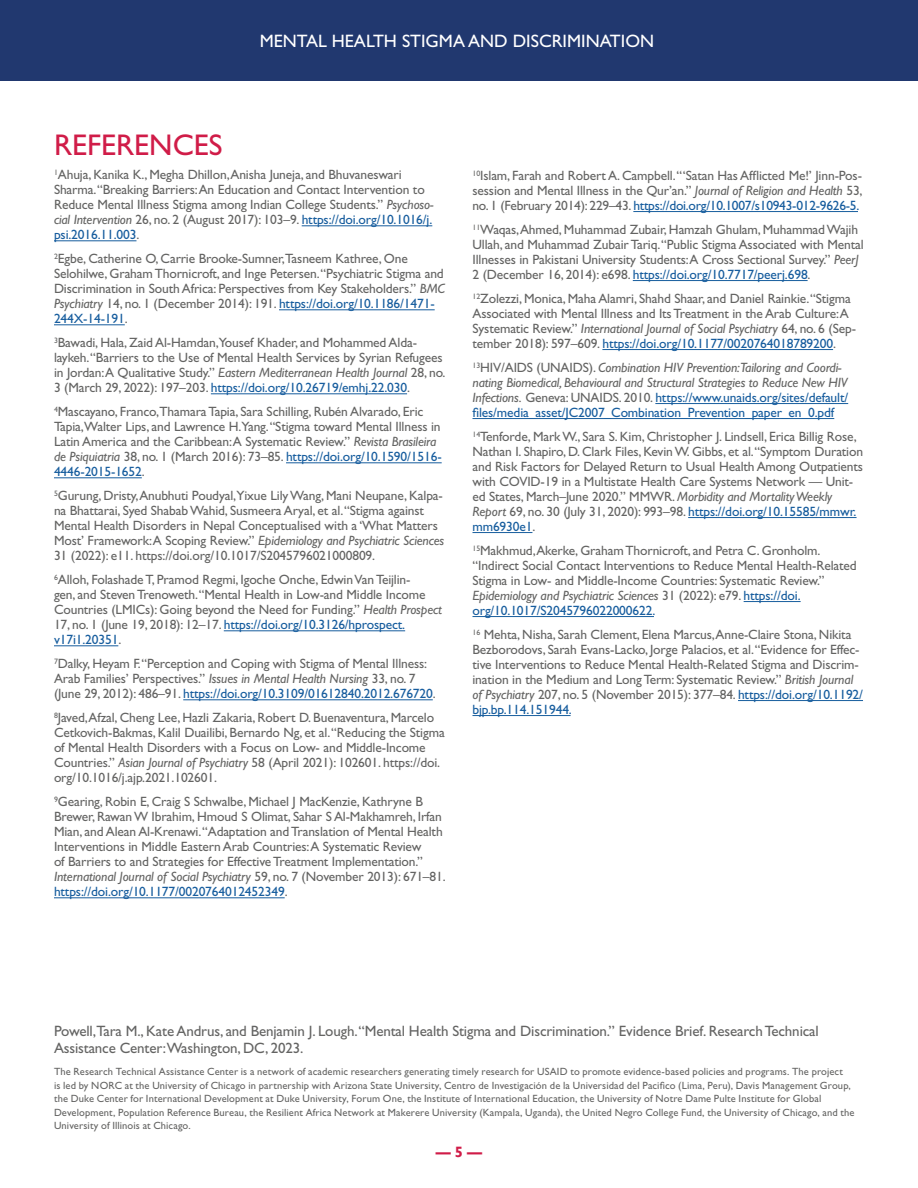
<style>
.page{position:relative;width:918px;height:1188px;background:#fff}
.page>*{position:absolute;margin:0;border:0;box-sizing:border-box;transform-origin:0 0}
.t1{font:30px "Gill Sans Std";color:#d01c48}
.t2{font:18px "Gill Sans Std";color:#fff}
.text{font:15px/16.5px "Gill Sans Std";letter-spacing:-.01em;color:#646463}
.t3{font:700 15px "Gill Sans";color:#d01c48}
.Reference-single_dig{font:13.5px/15px "Gill Sans Std";letter-spacing:-.01em;color:#646463}
.Reference-two-digit{font:13.5px/15px "Gill Sans Std";letter-spacing:-.01em;color:#646463}
.Reference-two-digit-2{font:italic 13.5px/15px "Gill Sans Std";letter-spacing:-.01em;color:#646463}
.disclaimer_text{font:10.5px/13.5px "Gill Sans Std";letter-spacing:.01em;color:#646463}
.s1{font-style:italic}
.s2{color:#175d9e}
.s3{font-style:normal}
.s4{font-style:normal;color:#175d9e}
</style>
<div class="page">
<hr style="left:302px;top:225px;width:130px;height:1px;background:#175d9e">
<hr style="left:54px;top:240px;width:82px;height:1px;background:#175d9e">
<hr style="left:279px;top:309px;width:156px;height:1px;background:#175d9e">
<hr style="left:54px;top:324px;width:71px;height:1px;background:#175d9e">
<hr style="left:211px;top:393px;width:196px;height:1px;background:#175d9e">
<hr style="left:286px;top:462px;width:156px;height:1px;background:#175d9e">
<hr style="left:54px;top:477px;width:88px;height:1px;background:#175d9e">
<hr style="left:224px;top:630px;width:181px;height:1px;background:#175d9e">
<hr style="left:54px;top:645px;width:64px;height:1px;background:#175d9e">
<hr style="left:183px;top:699px;width:250px;height:1px;background:#175d9e">
<hr style="left:54px;top:897px;width:231px;height:1px;background:#175d9e">
<hr style="left:633px;top:211px;width:225px;height:1px;background:#175d9e">
<hr style="left:633px;top:280px;width:175px;height:1px;background:#175d9e">
<hr style="left:602px;top:349px;width:231px;height:1px;background:#175d9e">
<hr style="left:655px;top:403px;width:193px;height:1px;background:#175d9e">
<hr style="left:472px;top:418px;width:362px;height:1px;background:#175d9e">
<hr style="left:688px;top:517px;width:169px;height:1px;background:#175d9e">
<hr style="left:472px;top:532px;width:60px;height:1px;background:#175d9e">
<hr style="left:744px;top:601px;width:57px;height:1px;background:#175d9e">
<hr style="left:472px;top:616px;width:182px;height:1px;background:#175d9e">
<hr style="left:738px;top:700px;width:125px;height:1px;background:#175d9e">
<hr style="left:472px;top:715px;width:99px;height:1px;background:#175d9e">
<div style="left:0;top:0;width:918px;height:81px;background:#21386f"></div>
<h2 class="t2" style="left:260px;top:30px;width:396px">MENTAL HEALTH STIGMA AND DISCRIMINATION</h2>
<h2 class="t1" style="left:54px;top:128px;width:170px">REFERENCES</h2>
<p class="Reference-single_dig" style="left:54px;top:167px;width:381px"><sup>1</sup>Ahuja, Kanika K., Megha Dhillon,Anisha Juneja, and Bhuvaneswari Sharma.“Breaking Barriers:An Education and Contact Intervention to Reduce Mental Illness Stigma among Indian College Students.” <span class="s1">Psychoso&shy;cial Intervention</span> 26, no. 2 (August 2017): 103–9. <span class="s2">https://doi.org/10.1016/j. psi.2016.11.003</span>.</p>
<p class="Reference-single_dig" style="left:54px;top:251px;width:392px"><sup>2</sup>Egbe, Catherine O, Carrie Brooke-Sumner,Tasneem Kathree, One Selohilwe, Graham Thornicroft, and Inge Petersen.“Psychiatric Stigma and Discrimination in South Africa: Perspectives from Key Stakeholders.” <span class="s1">BMC Psychiatry</span> 14, no. 1 (December 2014): 191. <span class="s2">https://doi.org/10.1186/1471- 244X-14-191</span>.</p>
<p class="Reference-single_dig" style="left:54px;top:335px;width:393px"><sup>3</sup>Bawadi, Hala, Zaid Al-Hamdan,Yousef Khader, and Mohammed Alda&shy;laykeh.“Barriers to the Use of Mental Health Services by Syrian Refugees in Jordan:A Qualitative Study.” <span class="s1">Eastern Mediterranean Health Journal</span> 28, no.<br>3 (March 29, 2022): 197–203. <span class="s2">https://doi.org/10.26719/emhj.22.030</span>.</p>
<p class="Reference-single_dig" style="left:54px;top:404px;width:389px"><sup>4</sup>Mascayano, Franco,Thamara Tapia, Sara Schilling, Rubén Alvarado, Eric Tapia,Walter Lips, and Lawrence H.Yang.“Stigma toward Mental Illness in Latin America and the Caribbean:A Systematic Review.” <span class="s1">Revista Brasileira de Psiquiatria</span> 38, no. 1 (March 2016): 73–85. <span class="s2">https://doi.org/10.1590/1516- 4446-2015-1652</span>.</p>
<p class="Reference-single_dig" style="left:54px;top:488px;width:392px"><sup>5</sup>Gurung, Dristy,Anubhuti Poudyal,Yixue Lily Wang, Mani Neupane, Kalpa&shy;na Bhattarai, Syed Shabab Wahid, Susmeera Aryal, et al.“Stigma against Mental Health Disorders in Nepal Conceptualised with a ‘What Matters Most’ Framework:A Scoping Review.” <span class="s1">Epidemiology and Psychiatric Sciences </span>31 (2022): e11. https://doi.org/10.1017/S2045796021000809.</p>
<p class="Reference-single_dig" style="left:54px;top:572px;width:390px"><sup>6</sup>Alloh, Folashade T, Pramod Regmi, Igoche Onche, Edwin Van Teijlin-<br>gen, and Steven Trenoweth.“Mental Health in Low-and Middle Income Countries (LMICs): Going beyond the Need for Funding.” <span class="s1">Health Prospect </span>17, no. 1 (June 19, 2018): 12–17. <span class="s2">https://doi.org/10.3126/hprospect. v17i1.20351</span>.</p>
<p class="Reference-single_dig" style="left:54px;top:656px;width:383px"><sup>7</sup>Dalky, Heyam F.“Perception and Coping with Stigma of Mental Illness:<br>Arab Families’ Perspectives.” <span class="s1">Issues in Mental Health Nursing</span> 33, no. 7 (June 29, 2012): 486–91. <span class="s2">https://doi.org/10.3109/01612840.2012.676720</span>.</p>
<p class="Reference-single_dig" style="left:54px;top:710px;width:392px"><sup>8</sup>Javed,Afzal, Cheng Lee, Hazli Zakaria, Robert D. Buenaventura, Marcelo Cetkovich-Bakmas, Kalil Duailibi, Bernardo Ng, et al.“Reducing the Stigma of Mental Health Disorders with a Focus on Low- and Middle-Income Countries.” <span class="s1">Asian Journal of Psychiatry</span> 58 (April 2021): 102601. https://doi. org/10.1016/j.ajp.2021.102601.</p>
<p class="Reference-single_dig" style="left:54px;top:794px;width:393px"><sup>9</sup>Gearing, Robin E, Craig S Schwalbe, Michael J MacKenzie, Kathryne B Brewer, Rawan W Ibrahim, Hmoud S Olimat, Sahar S Al-Makhamreh, Irfan Mian, and Alean Al-Krenawi.“Adaptation and Translation of Mental Health Interventions in Middle Eastern Arab Countries:A Systematic Review<br>of Barriers to and Strategies for Effective Treatment Implementation.” <span class="s1">International Journal of Social Psychiatry</span> 59, no. 7 (November 2013): 671–81. <span class="s2">https://doi.org/10.1177/0020764012452349</span>.</p>
<p class="Reference-two-digit" style="left:472px;top:168px;width:392px;text-align:justify"><sup>10</sup>Islam, Farah and Robert A. Campbell.“‘Satan Has Afflicted Me!’ Jinn-Pos&shy;session and Mental Illness in the Qur’an.” <span class="s1">Journal of Religion and Health</span> 53, no. 1 (February 2014): 229–43. <span class="s2">https://doi.org/10.1007/s10943-012-9626-5.</span></p>
<p class="Reference-two-digit" style="left:472px;top:222px;width:393px"><sup>11</sup>Waqas,Ahmed, Muhammad Zubair, Hamzah Ghulam, Muhammad Wajih Ullah, and Muhammad Zubair Tariq.“Public Stigma Associated with Mental Illnesses in Pakistani University Students:A Cross Sectional Survey.” <span class="s1">PeerJ </span>2 (December 16, 2014): e698. <span class="s2">https://doi.org/10.7717/peerj.698</span>.</p>
<p class="Reference-two-digit" style="left:472px;top:291px;width:385px"><sup>12</sup>Zolezzi, Monica, Maha Alamri, Shahd Shaar, and Daniel Rainkie.“Stigma Associated with Mental Illness and Its Treatment in the Arab Culture:A Systematic Review.” <span class="s1">International Journal of Social Psychiatry</span> 64, no. 6 (Sep&shy;tember 2018): 597–609. <span class="s2">https://doi.org/10.1177/0020764018789200</span>.</p>
<p class="Reference-two-digit-2" style="left:473px;top:360px;width:377px"><sup>13</sup><span class="s3">HIV/AIDS (UNAIDS).</span> Combination HIV Prevention:Tailoring and Coordi&shy;nating Biomedical, Behavioural and Structural Strategies to Reduce New HIV Infections. <span class="s3">Geneva: UNAIDS. 2010.</span> <span class="s4">https://www.unaids.org/sites/default/ files/media_asset/JC2007_Combination_Prevention_paper_en_0.pdf</span></p>
<p class="Reference-two-digit" style="left:473px;top:429px;width:392px"><sup>14</sup>Tenforde, Mark W., Sara S. Kim, Christopher J. Lindsell, Erica Billig Rose, Nathan I. Shapiro, D. Clark Files, Kevin W. Gibbs, et al.“Symptom Duration and Risk Factors for Delayed Return to Usual Health Among Outpatients with COVID-19 in a Multistate Health Care Systems Network — Unit&shy;ed States, March–June 2020.” MMWR. <span class="s1">Morbidity and Mortality Weekly Report</span> 69, no. 30 (July 31, 2020): 993–98. <span class="s2">https://doi.org/10.15585/mmwr. mm6930e1</span>.</p>
<p class="Reference-two-digit" style="left:473px;top:543px;width:386px"><sup>15</sup>Makhmud,Akerke, Graham Thornicroft, and Petra C. Gronholm. “Indirect Social Contact Interventions to Reduce Mental Health-Related Stigma in Low- and Middle-Income Countries: Systematic Review.” <span class="s1">Epidemiology and Psychiatric Sciences</span> 31 (2022): e79. <span class="s2">https://doi. org/10.1017/S2045796022000622.</span></p>
<p class="Reference-two-digit" style="left:473px;top:627px;width:392px"><sup>16</sup> Mehta, Nisha, Sarah Clement, Elena Marcus,Anne-Claire Stona, Nikita Bezborodovs, Sarah Evans-Lacko, Jorge Palacios, et al.“Evidence for Effec&shy;tive Interventions to Reduce Mental Health-Related Stigma and Discrim&shy;ination in the Medium and Long Term: Systematic Review.” <span class="s1">British Journal of Psychiatry</span> 207, no. 5 (November 2015): 377–84. <span class="s2">https://doi.org/10.1192/ bjp.bp.114.151944.</span></p>
<p class="text" style="left:54px;top:1023px;width:766px">Powell,Tara M., Kate Andrus, and Benjamin J. Lough.“Mental Health Stigma and Discrimination.” Evidence Brief. Research Technical<br>Assistance Center:Washington, DC, 2023.</p>
<p class="disclaimer_text" style="left:54px;top:1065px;width:802px">The Research Technical Assistance Center is a network of academic researchers generating timely research for USAID to promote evidence-based policies and programs. The project<br>is led by NORC at the University of Chicago in partnership with Arizona State University, Centro de Investigación de la Universidad del Pacifico (Lima, Peru), Davis Management Group, the Duke Center for International Development at Duke University, Forum One, the Institute of International Education, the University of Notre Dame Pulte Institute for Global Development, Population Reference Bureau, the Resilient Africa Network at Makerere University (Kampala, Uganda), the United Negro College Fund, the University of Chicago, and the University of Illinois at Chicago.</p>
<p class="t3" style="left:436px;top:1143px;width:48px">— 5 —</p>
</div>
